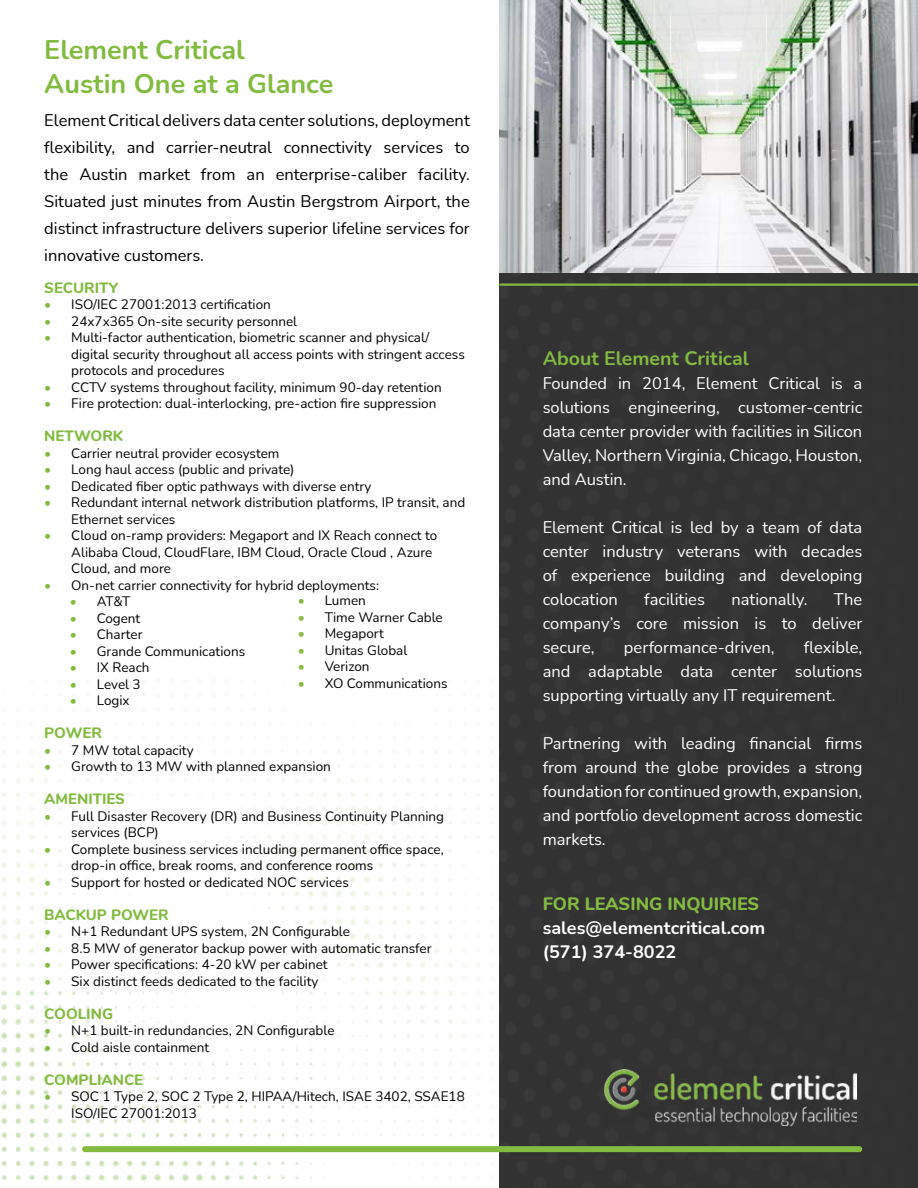
<style>
.page{position:relative;width:918px;height:1188px;background:#fff}
.page>*{position:absolute;margin:0;border:0;box-sizing:border-box;transform-origin:0 0}
.t1{font:700 27px/33.8px "Nunito";color:#83bb41}
.t2{font:700 19.5px "Nunito";color:#83bb41}
.t3{font:700 18px/24px "Nunito";color:#fff}
.t4{font:800 18px "Nunito";color:#83bb41}
.t5{font:16.5px/24px "Nunito";color:#fff;text-align:justify}
.t6{font:16.5px/27px "Nunito";color:#000;text-align:justify}
.t7{font:800 15px "Nunito";color:#83bb41}
.t8{font:13.5px/16.5px "Nunito";color:#000}
.s1{color:#83bb41}
</style>
<div class="page">
<img style="left:1px;top:664px;width:499px;height:523px">
<div style="left:500px;top:273px;width:418px;height:915px;background:#323232"></div>
<hr style="left:500px;top:283px;width:418px;height:3px;background:#83bb41">
<img style="left:500px;top:0;width:418px;height:273px">
<img style="left:604px;top:1069px;width:252px;height:56px">
<div style="left:85px;top:1146px;width:774px;height:6px;background:#83bb41"></div>
<h1 class="t1" style="left:44px;top:32px;width:291px">Element Critical<br>Austin One at a Glance</h1>
<p class="t6" style="left:44px;top:107px;width:427px">Element Critical delivers data center solutions, deployment flexibility, and carrier-neutral connectivity services to the Austin market from an enterprise-caliber facility.<br>Situated just minutes from Austin Bergstrom Airport, the distinct infrastructure delivers superior lifeline services for innovative customers.</p>
<p class="t7" style="left:44px;top:276px;width:76px">SECURITY</p>
<p class="t8" style="left:44px;top:296px;width:228px"><span class="s1">•</span> ISO/IEC 27001:2013 certification</p>
<p class="t8" style="left:44px;top:312px;width:255px"><span class="s1">•</span> 24x7x365 On-site security personnel</p>
<p class="t8" style="left:71px;top:329px;width:395px;text-indent:-27px"><span class="s1">•</span> Multi-factor authentication, biometric scanner and physical/ digital security throughout all access points with stringent access protocols and procedures</p>
<p class="t8" style="left:44px;top:378px;width:399px"><span class="s1">•</span> CCTV systems throughout facility, minimum 90-day retention</p>
<p class="t8" style="left:44px;top:395px;width:394px"><span class="s1">•</span> Fire protection: dual-interlocking, pre-action fire suppression</p>
<p class="t7" style="left:44px;top:425px;width:80px">NETWORK</p>
<p class="t8" style="left:44px;top:444px;width:237px"><span class="s1">•</span> Carrier neutral provider ecosystem</p>
<p class="t8" style="left:44px;top:461px;width:252px"><span class="s1">•</span> Long haul access (public and private)</p>
<p class="t8" style="left:44px;top:477px;width:329px"><span class="s1">•</span> Dedicated fiber optic pathways with diverse entry</p>
<p class="t8" style="left:71px;top:494px;width:396px;text-indent:-27px"><span class="s1">•</span> Redundant internal network distribution platforms, IP transit, and<br>Ethernet services</p>
<p class="t8" style="left:71px;top:527px;width:368px;text-indent:-27px"><span class="s1">•</span> Cloud on-ramp providers: Megaport and IX Reach connect to<br>Alibaba Cloud, CloudFlare, IBM Cloud, Oracle Cloud , Azure<br>Cloud, and more</p>
<p class="t8" style="left:44px;top:576px;width:336px"><span class="s1">•</span> On-net carrier connectivity for hybrid deployments:</p>
<p class="t8" style="left:70px;top:593px;width:62px"><span class="s1">•</span> AT&amp;T</p>
<p class="t8" style="left:70px;top:609px;width:72px"><span class="s1">•</span> Cogent</p>
<p class="t8" style="left:70px;top:626px;width:74px"><span class="s1">•</span> Charter</p>
<p class="t8" style="left:70px;top:642px;width:177px"><span class="s1">•</span> Grande Communications</p>
<p class="t8" style="left:70px;top:659px;width:81px"><span class="s1">•</span> IX Reach</p>
<p class="t8" style="left:70px;top:675px;width:72px"><span class="s1">•</span> Level 3</p>
<p class="t8" style="left:70px;top:692px;width:61px"><span class="s1">•</span> Logix</p>
<p class="t7" style="left:44px;top:722px;width:59px">POWER</p>
<p class="t8" style="left:44px;top:741px;width:151px"><span class="s1">•</span> 7 MW total capacity</p>
<p class="t8" style="left:44px;top:758px;width:288px"><span class="s1">•</span> Growth to 13 MW with planned expansion</p>
<p class="t7" style="left:44px;top:788px;width:82px">AMENITIES</p>
<p class="t8" style="left:71px;top:807px;width:374px;text-indent:-27px"><span class="s1">•</span> Full Disaster Recovery (DR) and Business Continuity Planning services (BCP)</p>
<p class="t8" style="left:71px;top:840px;width:374px;text-indent:-27px"><span class="s1">•</span> Complete business services including permanent office space, drop-in office, break rooms, and conference rooms</p>
<p class="t8" style="left:44px;top:873px;width:306px"><span class="s1">•</span> Support for hosted or dedicated NOC services</p>
<p class="t7" style="left:44px;top:903px;width:126px">BACKUP POWER</p>
<p class="t8" style="left:44px;top:923px;width:307px"><span class="s1">•</span> N+1 Redundant UPS system, 2N Configurable</p>
<p class="t8" style="left:44px;top:939px;width:389px"><span class="s1">•</span> 8.5 MW of generator backup power with automatic transfer</p>
<p class="t8" style="left:44px;top:956px;width:285px"><span class="s1">•</span> Power specifications: 4-20 kW per cabinet</p>
<p class="t8" style="left:44px;top:972px;width:276px"><span class="s1">•</span> Six distinct feeds dedicated to the facility</p>
<p class="t7" style="left:44px;top:1002px;width:70px">COOLING</p>
<p class="t8" style="left:44px;top:1022px;width:292px"><span class="s1">•</span> N+1 built-in redundancies, 2N Configurable</p>
<p class="t8" style="left:44px;top:1038px;width:166px"><span class="s1">•</span> Cold aisle containment</p>
<p class="t7" style="left:44px;top:1068px;width:100px">COMPLIANCE</p>
<p class="t8" style="left:71px;top:1088px;width:395px;text-indent:-27px"><span class="s1">•</span> SOC 1 Type 2, SOC 2 Type 2, HIPAA/Hitech, ISAE 3402, SSAE18<br>ISO/IEC 27001:2013</p>
<p class="t8" style="left:298px;top:592px;width:70px"><span class="s1">•</span> Lumen</p>
<p class="t8" style="left:298px;top:608px;width:147px"><span class="s1">•</span> Time Warner Cable</p>
<p class="t8" style="left:298px;top:625px;width:88px"><span class="s1">•</span> Megaport</p>
<p class="t8" style="left:298px;top:641px;width:111px"><span class="s1">•</span> Unitas Global</p>
<p class="t8" style="left:298px;top:658px;width:73px"><span class="s1">•</span> Verizon</p>
<p class="t8" style="left:298px;top:674px;width:151px"><span class="s1">•</span> XO Communications</p>
<h2 class="t2" style="left:543px;top:345px;width:208px">About Element Critical</h2>
<p class="t5" style="left:543px;top:371px;width:321px">Founded in 2014, Element Critical is a solutions engineering, customer-centric data center provider with facilities in Silicon Valley, Northern Virginia, Chicago, Houston, and Austin.</p>
<p class="t5" style="left:543px;top:515px;width:321px">Element Critical is led by a team of data center industry veterans with decades of experience building and developing colocation</p>
<p class="t5" style="left:543px;top:587px;width:321px;text-indent:291px">The company’s core mission is to deliver secure,</p>
<p class="t5" style="left:644px;top:587px;width:62px">facilities</p>
<p class="t5" style="left:731px;top:587px;width:78px">nationally.</p>
<p class="t5" style="left:543px;top:635px;width:321px;text-indent:261px">flexible, and adaptable data center solutions supporting virtually any IT requirement.</p>
<p class="t5" style="left:543px;top:731px;width:321px">Partnering with leading financial firms from around the globe provides a strong foundation for continued growth, expansion, and portfolio development across domestic markets.</p>
<p class="t5" style="left:624px;top:635px;width:152px">performance-driven,</p>
<h3 class="t4" style="left:543px;top:890px;width:218px">FOR LEASING INQUIRIES</h3>
<h3 class="t3" style="left:543px;top:915px;width:224px">sales@elementcritical.com (571) 374-8022</h3>
</div>
